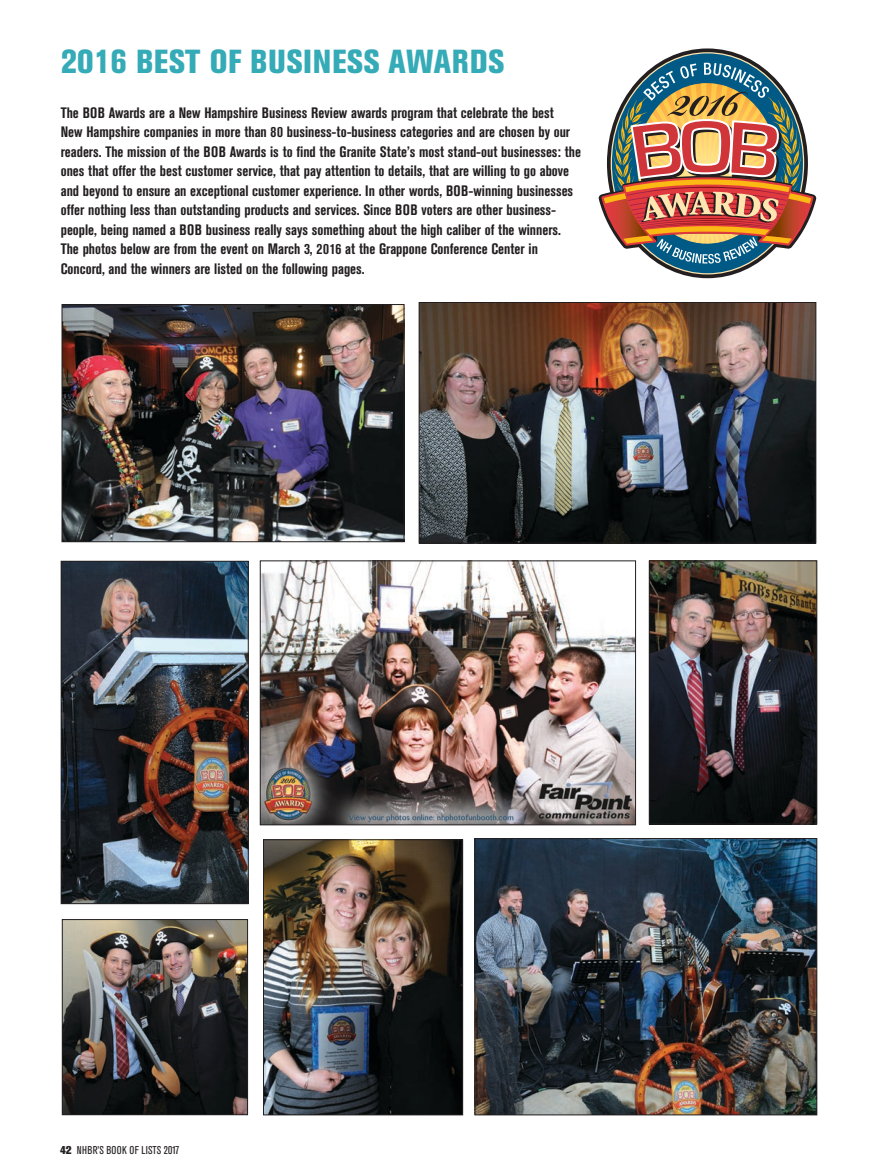
<style>
.page{position:relative;width:878px;height:1175px;background:#fff}
.page>*{position:absolute;margin:0;border:0;box-sizing:border-box;transform-origin:0 0}
.t1{font:800 condensed 33px "Akzidenz Grotesk BE";letter-spacing:.02em;color:#35abb7}
.t2{font:700 condensed 15px/19.5px "Akzidenz Grotesk BE";color:#231f20}
.t3{font:condensed 11.25px "Akzidenz Grotesk BE";letter-spacing:.02em;color:#231f20}
.s1{font-weight:800;font-stretch:normal}
</style>
<div class="page">
<svg style="left:598px;top:48px;width:218px;height:230px"></svg>
<svg style="left:610px;top:52px;width:194px;height:222px"></svg>
<div style="left:612px;top:53px;width:191px;height:220px;background:#005a85;border-radius:50%"></div>
<img style="left:600px;top:63px;width:214px;height:201px">
<img style="left:476px;top:840px;width:339px;height:273px">
<div style="left:474px;top:838px;width:343px;height:277px;border:1px solid #231f20"></div>
<img style="left:651px;top:562px;width:164px;height:260px">
<div style="left:649px;top:560px;width:168px;height:264px;border:1px solid #231f20"></div>
<img style="left:265px;top:841px;width:196px;height:272px">
<div style="left:263px;top:839px;width:200px;height:276px;border:1px solid #231f20"></div>
<img style="left:262px;top:562px;width:372px;height:261px">
<div style="left:260px;top:560px;width:376px;height:265px;border:1px solid #231f20"></div>
<img style="left:64px;top:921px;width:182px;height:192px">
<div style="left:62px;top:919px;width:186px;height:196px;border:1px solid #231f20"></div>
<img style="left:63px;top:563px;width:184px;height:339px">
<div style="left:61px;top:561px;width:188px;height:343px;border:1px solid #231f20"></div>
<img style="left:420px;top:304px;width:394px;height:237px">
<div style="left:418px;top:302px;width:398px;height:241px;border:1px solid #231f20"></div>
<img style="left:64px;top:306px;width:338px;height:234px">
<div style="left:62px;top:304px;width:342px;height:238px;border:1px solid #231f20"></div>
<h1 class="t1" style="left:61px;top:42px;width:445px">2016 BEST OF BUSINESS AWARDS</h1>
<p class="t2" style="left:61px;top:103px;width:521px">The BOB Awards are a New Hampshire Business Review awards program that celebrate the best<br>New Hampshire companies in more than 80 business-to-business categories and are chosen by our readers. The mission of the BOB Awards is to find the Granite State’s most stand-out businesses: the ones that offer the best customer service, that pay attention to details, that are willing to go above and beyond to ensure an exceptional customer experience. In other words, BOB-winning businesses offer nothing less than outstanding products and services. Since BOB voters are other business&shy;people, being named a BOB business really says something about the high caliber of the winners.<br>The photos below are from the event on March 3, 2016 at the Grappone Conference Center in Concord, and the winners are listed on the following pages.</p>
<p class="t3" style="left:60px;top:1143px;width:121px"><span class="s1">42</span> NHBR’S BOOK OF LISTS 2017</p>
</div>
